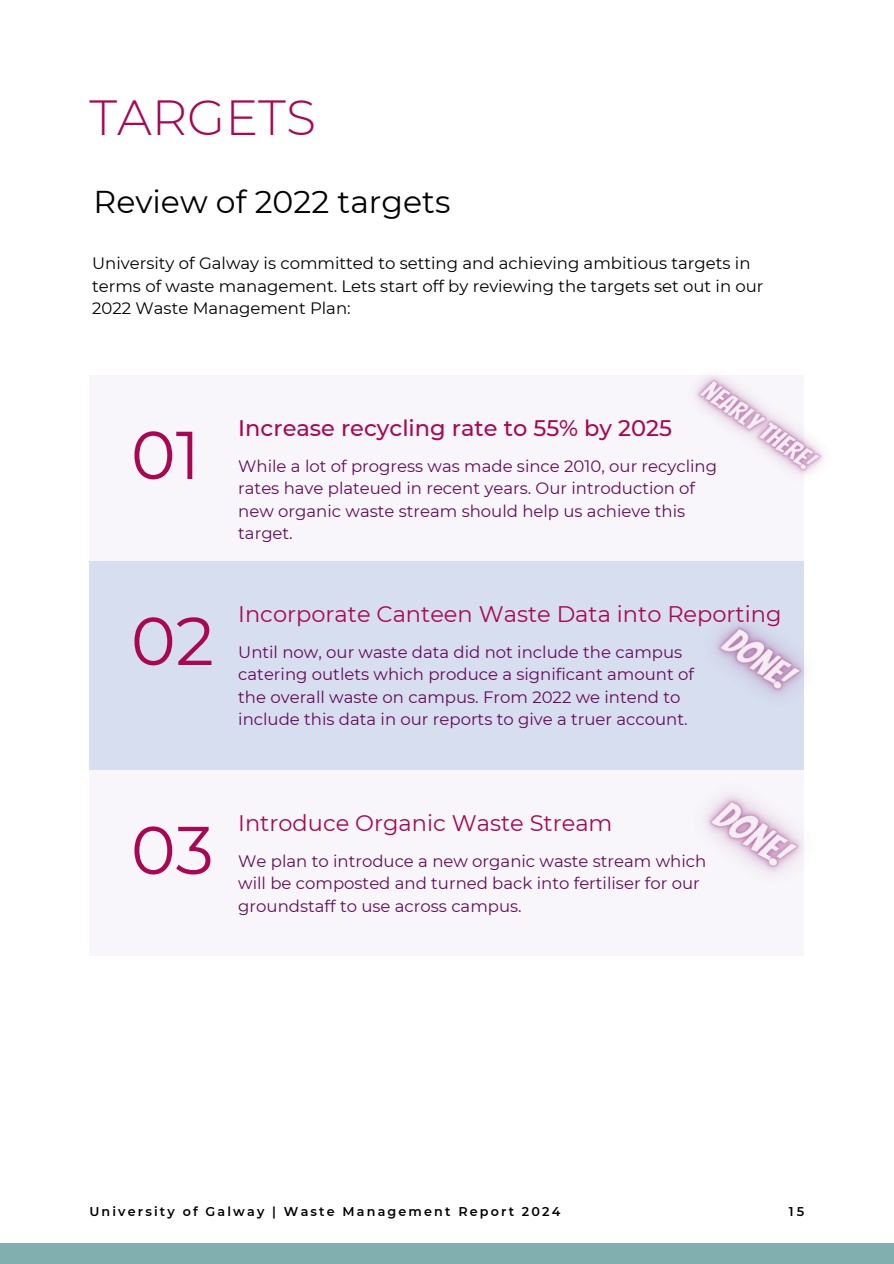
<style>
.page{position:relative;width:894px;height:1264px;background:#fff}
.page>*{position:absolute;margin:0;border:0;box-sizing:border-box;transform-origin:0 0}
.t1{font:67.5px "Montserrat";color:#a80851}
.t2{font:300 49.2px "Montserrat";color:#a80851}
.t3{font:31.5px "Montserrat";color:#000}
.t4{font:22.5px "Montserrat";color:#a80851}
.t5{font:500 22.5px "Montserrat";color:#a80851}
.t6{font:16.5px/22.5px "Montserrat";color:#650b58}
.t7{font:16.5px/22.5px "Montserrat";color:#000}
.t8{font:600 12.75px "Montserrat";letter-spacing:.17em;color:#000}
</style>
<div class="page">
<div style="left:89px;top:375px;width:715px;height:210px;background:#f8f6fa"></div>
<div style="left:0;top:1243px;width:893px;height:20px;background:#81afaf"></div>
<div style="left:89px;top:561px;width:715px;height:209px;background:#d6deef"></div>
<div style="left:89px;top:770px;width:715px;height:186px;background:#f8f6fa"></div>
<img style="left:715px;top:622px;width:91px;height:73px">
<img style="left:705px;top:795px;width:98px;height:78px">
<img style="left:695px;top:376px;width:129px;height:99px">
<p class="t2" style="left:89px;top:88px;width:228px">TARGETS</p>
<p class="t3" style="left:93px;top:182px;width:358px">Review of 2022 targets</p>
<p class="t7" style="left:92px;top:252px;width:672px">University of Galway is committed to setting and achieving ambitious targets in terms of waste management. Lets start off by reviewing the targets set out in our<br>2022 Waste Management Plan:</p>
<h3 class="t1" style="left:131px;top:413px;width:71px">01</h3>
<h5 class="t1" style="left:131px;top:599px;width:85px">02</h5>
<h1 class="t5" style="left:238px;top:414px;width:435px">Increase recycling rate to 55% by 2025</h1>
<p class="t6" style="left:238px;top:454px;width:480px">While a lot of progress was made since 2010, our recycling rates have plateued in recent years. Our introduction of new organic waste stream should help us achieve this target.</p>
<p class="t4" style="left:238px;top:599px;width:544px">Incorporate Canteen Waste Data into Reporting</p>
<p class="t6" style="left:238px;top:640px;width:457px">Until now, our waste data did not include the campus catering outlets which produce a significant amount of the overall waste on campus. From 2022 we intend to include this data in our reports to give a truer account.</p>
<h6 class="t1" style="left:131px;top:808px;width:84px">03</h6>
<p class="t4" style="left:238px;top:808px;width:375px">Introduce Organic Waste Stream</p>
<p class="t6" style="left:238px;top:849px;width:469px">We plan to introduce a new organic waste stream which will be composted and turned back into fertiliser for our groundstaff to use across campus.</p>
<p class="t8" style="left:89px;top:1203px;width:472px">University of Galway | Waste Management Report 2024</p>
<h6 class="t8" style="left:788px;top:1203px;width:17px">15</h6>
</div>
